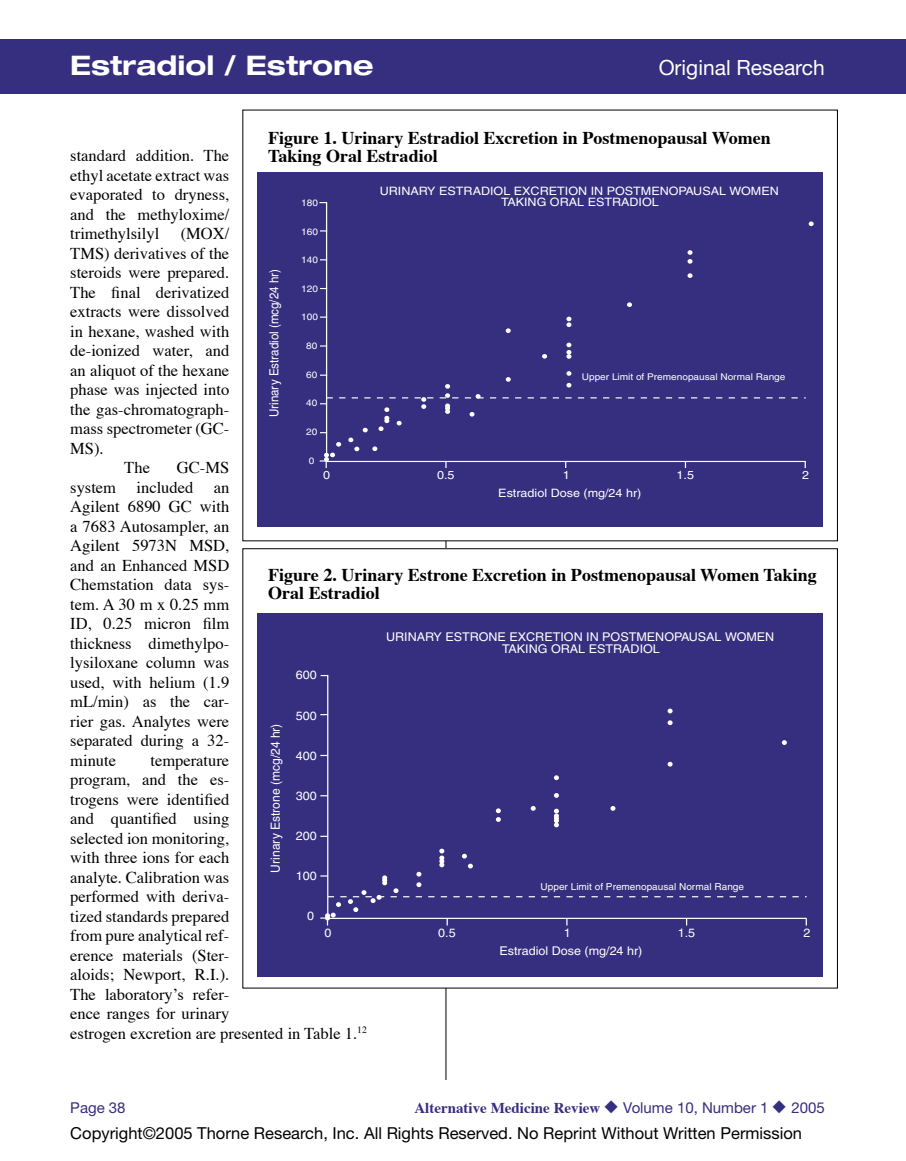
<style>
.page{position:relative;width:906px;height:1161px;background:#fff}
.page>*{position:absolute;margin:0;border:0;box-sizing:border-box;transform-origin:0 0}
.MasterTitleBarName{font:700 expanded 27px "Helvetica Neue";color:#fff}
.MasterTitleBarDescrip{font:21px "Helvetica Neue";color:#fff}
.FigureName{font:700 18px/18px "Times";color:#000}
.Body_Text{font:16.5px/19.5px "Times";color:#000;text-align:justify}
.t1{font:16.5px "Helvetica Neue";color:#000}
.t2{font:700 15px "Times";color:#362e7e}
.t3{font:15px "Helvetica Neue";color:#362e7e}
.t4{font:12.6px "Helvetica";color:#fff;scale:.92 1}
.t5{font:12.6px "Helvetica";color:#fff;scale:.96 1}
.t6{font:12px/12px "Helvetica";color:#fff;text-align:center;scale:1.04 1}
.t7{font:11.55px/11.6px "Helvetica";color:#fff;text-align:center;scale:1.09 1}
.t8{font:9.6px "Helvetica";color:#fff;scale:1.04 1}
.t9{font:9.3px "Helvetica";color:#fff;scale:1.09 1}
.s1{font-family:"Helvetica Neue";font-weight:400}
</style>
<div class="page">
<div style="left:0;top:39px;width:905px;height:55px;background:#362e7e"></div>
<hr style="left:445px;top:136px;width:1px;height:944px;background:#000">
<hr style="left:905px;top:39px;width:1px;height:55px;background:#362e7e">
<div style="left:257px;top:172px;width:565px;height:355px;background:#362e7e"></div>
<svg style="left:320px;top:230px;width:7px;height:2px"></svg>
<svg style="left:320px;top:345px;width:7px;height:2px"></svg>
<svg style="left:505px;top:328px;width:5px;height:5px"></svg>
<svg style="left:687px;top:273px;width:5px;height:5px"></svg>
<svg style="left:687px;top:250px;width:5px;height:14px"></svg>
<svg style="left:627px;top:302px;width:4px;height:5px"></svg>
<svg style="left:566px;top:343px;width:5px;height:16px"></svg>
<svg style="left:566px;top:317px;width:5px;height:10px"></svg>
<svg style="left:542px;top:354px;width:5px;height:5px"></svg>
<svg style="left:808px;top:222px;width:5px;height:4px"></svg>
<svg style="left:319px;top:371px;width:486px;height:97px"></svg>
<div style="left:257px;top:613px;width:565px;height:363px;background:#362e7e"></div>
<svg style="left:320px;top:849px;width:486px;height:77px"></svg>
<svg style="left:495px;top:808px;width:5px;height:14px"></svg>
<svg style="left:530px;top:806px;width:5px;height:5px"></svg>
<svg style="left:667px;top:709px;width:5px;height:4px"></svg>
<svg style="left:667px;top:720px;width:5px;height:5px"></svg>
<svg style="left:667px;top:762px;width:5px;height:5px"></svg>
<svg style="left:610px;top:806px;width:5px;height:5px"></svg>
<svg style="left:554px;top:809px;width:4px;height:18px"></svg>
<svg style="left:553px;top:793px;width:5px;height:5px"></svg>
<svg style="left:554px;top:775px;width:4px;height:5px"></svg>
<svg style="left:781px;top:740px;width:5px;height:5px"></svg>
<p class="MasterTitleBarName" style="left:70px;top:48px;width:304px">Estradiol / Estrone</p>
<p class="MasterTitleBarDescrip" style="left:658px;top:55px;width:168px">Original Research</p>
<p class="FigureName" style="left:268px;top:129px;width:504px">Figure 1. Urinary Estradiol Excretion in Postmenopausal Women<br>Taking Oral Estradiol</p>
<p class="Body_Text" style="left:70px;top:147px;width:160px">standard addition. The ethyl acetate extract was evaporated to dryness, and the methyloxime/ trimethylsilyl</p>
<p class="t7" style="left:379px;top:185px;width:367px">URINARY ESTRADIOL EXCRETION IN POSTMENOPAUSAL WOMEN<br>TAKING ORAL ESTRADIOL</p>
<p class="t9" style="left:301px;top:197px;width:17px">180</p>
<p class="t9" style="left:301px;top:226px;width:17px">160</p>
<p class="t9" style="left:301px;top:255px;width:17px">140</p>
<p class="t9" style="left:301px;top:283px;width:17px">120</p>
<p class="t9" style="left:301px;top:312px;width:17px">100</p>
<p class="t9" style="left:306px;top:340px;width:12px">80</p>
<p class="t9" style="left:306px;top:369px;width:12px">60</p>
<p class="t9" style="left:306px;top:398px;width:12px">40</p>
<p class="t9" style="left:306px;top:426px;width:12px">20</p>
<p class="t9" style="left:309px;top:455px;width:7px">0</p>
<p class="Body_Text" style="left:70px;top:225px;width:160px;text-indent:110px">(MOX/ TMS) derivatives of the steroids were prepared.<br>The final derivatized extracts were dissolved in hexane, washed with de-ionized water, and an aliquot of the hexane phase was injected into the gas-chromatograph&shy;mass spectrometer (GC-MS).</p>
<p class="Body_Text" style="left:124px;top:459px;width:27px">The</p>
<p class="t4" style="left:267px;top:417px;width:163px;rotate:-90deg">Urinary Estradiol (mcg/24 hr)</p>
<p class="t9" style="left:581px;top:372px;width:188px">Upper Limit of Premenopausal Normal Range</p>
<p class="Body_Text" style="left:70px;top:459px;width:160px;text-indent:107px">GC-MS system included an Agilent 6890 GC with a 7683 Autosampler, an Agilent 5973N MSD, and an Enhanced MSD Chemstation data sys&shy;tem. A 30 m x 0.25 mm ID, 0.25 micron film thickness dimethylpo&shy;lysiloxane column was used, with helium (1.9 mL/min) as the car&shy;rier gas. Analytes were separated during a 32- minute</p>
<p class="t7" style="left:323px;top:469px;width:8px">0</p>
<p class="t7" style="left:437px;top:469px;width:18px">0.5</p>
<p class="t7" style="left:562px;top:469px;width:8px">1</p>
<p class="t7" style="left:676px;top:469px;width:18px">1.5</p>
<p class="t7" style="left:801px;top:469px;width:8px">2</p>
<p class="t7" style="left:498px;top:487px;width:133px">Estradiol Dose (mg/24 hr)</p>
<p class="FigureName" style="left:268px;top:566px;width:550px">Figure 2. Urinary Estrone Excretion in Postmenopausal Women Taking<br>Oral Estradiol</p>
<p class="t6" style="left:386px;top:630px;width:374px">URINARY ESTRONE EXCRETION IN POSTMENOPAUSAL WOMEN<br>TAKING ORAL ESTRADIOL</p>
<p class="t6" style="left:296px;top:669px;width:22px">600</p>
<p class="t6" style="left:296px;top:709px;width:22px">500</p>
<p class="t5" style="left:268px;top:873px;width:157px;rotate:-90deg">Urinary Estrone (mcg/24 hr)</p>
<p class="t6" style="left:296px;top:749px;width:22px">400</p>
<p class="Body_Text" style="left:70px;top:752px;width:298px;text-align:left;text-indent:80px">temperature<br>program, and the es-<br>trogens were identified<br>and quantified using<br>selected ion monitoring,<br>with three ions for each<br>analyte. Calibration was<br>performed with deriva-<br>tized standards prepared<br>from pure analytical ref-<br>erence materials (Ster-<br>aloids; Newport, R.I.).<br>The laboratoryʼs refer-<br>ence ranges for urinary<br>estrogen excretion are presented in Table 1.<sup>12</sup></p>
<p class="t6" style="left:296px;top:790px;width:22px">300</p>
<p class="t6" style="left:296px;top:830px;width:22px">200</p>
<p class="t6" style="left:296px;top:870px;width:22px">100</p>
<p class="t8" style="left:540px;top:881px;width:197px">Upper Limit of Premenopausal Normal Range</p>
<p class="t6" style="left:307px;top:910px;width:8px">0</p>
<p class="t6" style="left:324px;top:927px;width:8px">0</p>
<p class="t6" style="left:438px;top:927px;width:18px">0.5</p>
<p class="t6" style="left:563px;top:927px;width:8px">1</p>
<p class="t6" style="left:677px;top:927px;width:18px">1.5</p>
<p class="t6" style="left:802px;top:927px;width:8px">2</p>
<p class="t6" style="left:499px;top:945px;width:139px">Estradiol Dose (mg/24 hr)</p>
<p class="t3" style="left:70px;top:1099px;width:57px">Page 38</p>
<p class="t2" style="left:414px;top:1098px;width:412px">Alternative Medicine Review ◆ <span class="s1">Volume 10, Number 1</span> ◆ <span class="s1">2005</span></p>
<p class="t1" style="left:70px;top:1124px;width:733px">Copyright©2005 Thorne Research, Inc. All Rights Reserved. No Reprint Without Written Permission</p>
</div>
